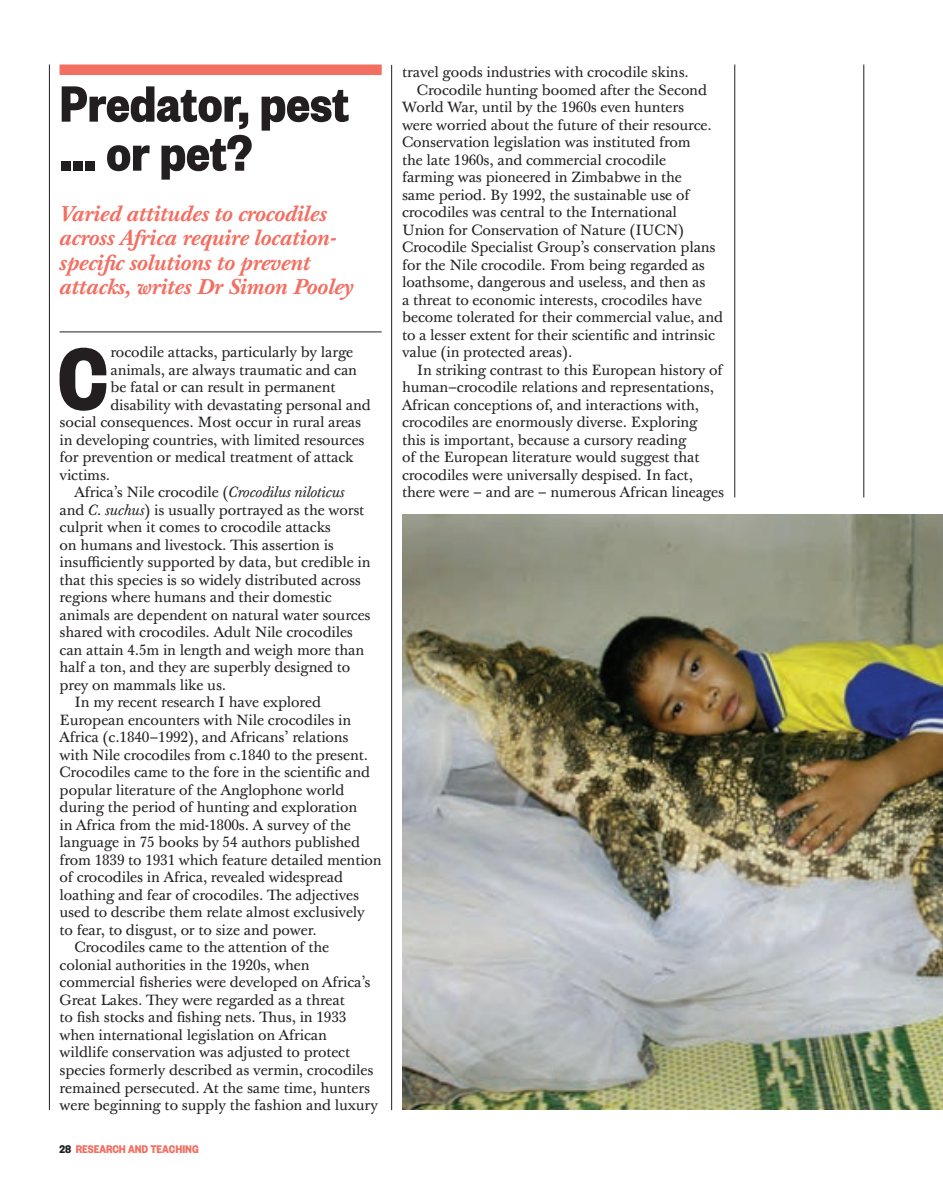
<style>
.page{position:relative;width:943px;height:1191px;background:#fff}
.page>*{position:absolute;margin:0;border:0;box-sizing:border-box;transform-origin:0 0}
.t1{font:700 96.6px "Founders Grotesk Cond";color:#231f20}
.t2{font:700 56px/49px "Founders Grotesk Cond";color:#231f20}
.t3{font:italic 700 21px/24.5px "Baskerville 10 Pro";letter-spacing:-.01em;color:#f26f62}
.t4{font:14.53px "Baskerville 10 Pro";letter-spacing:-.01em;color:#231f20}
.t5{font:700 12.25px "Founders Grotesk Cond";color:#f26f62}
.s1{font-style:italic}
.s2{color:#231f20}
</style>
<div class="page">
<hr style="left:49px;top:64px;width:1px;height:1046px;background:#231f20">
<img style="left:402px;top:515px;width:541px;height:594px">
<hr style="left:60px;top:331px;width:322px;height:1px;background:#231f20">
<div style="left:60px;top:64px;width:322px;height:11px;background:#f26f62"></div>
<hr style="left:391px;top:65px;width:1px;height:1045px;background:#231f20">
<hr style="left:734px;top:64px;width:1px;height:433px;background:#231f20">
<hr style="left:863px;top:64px;width:1px;height:433px;background:#231f20">
<h2 class="t2" style="left:60px;top:77px;width:291px">Predator, pest ... or pet?</h2>
<h3 class="t3" style="left:60px;top:202px;width:296px">Varied attitudes to crocodiles across Africa require location&shy;specific solutions to prevent attacks, writes Dr Simon Pooley</h3>
<h1 class="t1" style="left:57px;top:318px;width:53px">C</h1>
<p class="t4" style="left:110px;top:343px;width:244px">rocodile attacks, particularly by large</p>
<p class="t4" style="left:110px;top:360px;width:248px">animals, are always traumatic and can</p>
<p class="t4" style="left:110px;top:378px;width:227px">be fatal or can result in permanent</p>
<p class="t4" style="left:110px;top:395px;width:262px">disability with devastating personal and</p>
<p class="t4" style="left:60px;top:413px;width:303px">social consequences. Most occur in rural areas</p>
<p class="t4" style="left:60px;top:430px;width:306px">in developing countries, with limited resources</p>
<p class="t4" style="left:60px;top:448px;width:295px">for prevention or medical treatment of attack</p>
<p class="t4" style="left:60px;top:466px;width:52px">victims.</p>
<p class="t4" style="left:74px;top:483px;width:272px">Africa’s Nile crocodile (<span class="s1">Crocodilus niloticus</span></p>
<p class="t4" style="left:60px;top:501px;width:306px">and <span class="s1">C. suchus</span>) is usually portrayed as the worst</p>
<p class="t4" style="left:60px;top:518px;width:273px">culprit when it comes to crocodile attacks</p>
<p class="t4" style="left:60px;top:536px;width:276px">on humans and livestock. This assertion is</p>
<p class="t4" style="left:60px;top:553px;width:312px">insufficiently supported by data, but credible in</p>
<p class="t4" style="left:60px;top:571px;width:303px">that this species is so widely distributed across</p>
<p class="t4" style="left:60px;top:588px;width:274px">regions where humans and their domestic</p>
<p class="t4" style="left:60px;top:606px;width:312px">animals are dependent on natural water sources</p>
<p class="t4" style="left:60px;top:623px;width:295px">shared with crocodiles. Adult Nile crocodiles</p>
<p class="t4" style="left:60px;top:640px;width:306px">can attain 4.5m in length and weigh more than</p>
<p class="t4" style="left:60px;top:658px;width:292px">half a ton, and they are superbly designed to</p>
<p class="t4" style="left:60px;top:675px;width:168px">prey on mammals like us.</p>
<p class="t4" style="left:74px;top:693px;width:248px">In my recent research I have explored</p>
<p class="t4" style="left:60px;top:710px;width:293px">European encounters with Nile crocodiles in</p>
<p class="t4" style="left:60px;top:728px;width:291px">Africa (c.1840–1992), and Africans’ relations</p>
<p class="t4" style="left:60px;top:745px;width:310px">with Nile crocodiles from c.1840 to the present.</p>
<p class="t4" style="left:60px;top:763px;width:312px">Crocodiles came to the fore in the scientific and</p>
<p class="t4" style="left:60px;top:781px;width:286px">popular literature of the Anglophone world</p>
<p class="t4" style="left:60px;top:798px;width:299px">during the period of hunting and exploration</p>
<p class="t4" style="left:60px;top:816px;width:293px">in Africa from the mid-1800s. A survey of the</p>
<p class="t4" style="left:60px;top:833px;width:302px">language in 75 books by 54 authors published</p>
<p class="t4" style="left:60px;top:851px;width:324px">from 1839 to 1931 which feature detailed mention</p>
<p class="t4" style="left:60px;top:868px;width:285px">of crocodiles in Africa, revealed widespread</p>
<p class="t4" style="left:60px;top:886px;width:301px">loathing and fear of crocodiles. The adjectives</p>
<p class="t4" style="left:60px;top:903px;width:307px">used to describe them relate almost exclusively</p>
<p class="t4" style="left:60px;top:921px;width:259px">to fear, to disgust, or to size and power.</p>
<p class="t4" style="left:74px;top:938px;width:256px">Crocodiles came to the attention of the</p>
<p class="t4" style="left:60px;top:956px;width:251px">colonial authorities in the 1920s, when</p>
<p class="t4" style="left:60px;top:973px;width:312px">commercial fisheries were developed on Africa’s</p>
<p class="t4" style="left:60px;top:991px;width:287px">Great Lakes. They were regarded as a threat</p>
<p class="t4" style="left:60px;top:1008px;width:288px">to fish stocks and fishing nets. Thus, in 1933</p>
<p class="t4" style="left:60px;top:1026px;width:269px">when international legislation on African</p>
<p class="t4" style="left:60px;top:1043px;width:292px">wildlife conservation was adjusted to protect</p>
<p class="t4" style="left:60px;top:1061px;width:315px">species formerly described as vermin, crocodiles</p>
<p class="t4" style="left:60px;top:1078px;width:312px">remained persecuted. At the same time, hunters</p>
<p class="t4" style="left:60px;top:1096px;width:320px">were beginning to supply the fashion and luxury</p>
<p class="t5" style="left:60px;top:1141px;width:141px"><span class="s2">28</span> RESEARCH AND TEACHING</p>
<p class="t4" style="left:402px;top:63px;width:288px">travel goods industries with crocodile skins.</p>
<p class="t4" style="left:417px;top:80px;width:291px">Crocodile hunting boomed after the Second</p>
<p class="t4" style="left:402px;top:98px;width:284px">World War, until by the 1960s even hunters</p>
<p class="t4" style="left:402px;top:115px;width:311px">were worried about the future of their resource.</p>
<p class="t4" style="left:402px;top:133px;width:290px">Conservation legislation was instituted from</p>
<p class="t4" style="left:402px;top:150px;width:266px">the late 1960s, and commercial crocodile</p>
<p class="t4" style="left:402px;top:168px;width:281px">farming was pioneered in Zimbabwe in the</p>
<p class="t4" style="left:402px;top:186px;width:289px">same period. By 1992, the sustainable use of</p>
<p class="t4" style="left:402px;top:203px;width:276px">crocodiles was central to the International</p>
<p class="t4" style="left:402px;top:221px;width:284px">Union for Conservation of Nature (IUCN)</p>
<p class="t4" style="left:402px;top:238px;width:315px">Crocodile Specialist Group’s conservation plans</p>
<p class="t4" style="left:402px;top:256px;width:304px">for the Nile crocodile. From being regarded as</p>
<p class="t4" style="left:402px;top:273px;width:305px">loathsome, dangerous and useless, and then as</p>
<p class="t4" style="left:402px;top:291px;width:301px">a threat to economic interests, crocodiles have</p>
<p class="t4" style="left:402px;top:308px;width:322px">become tolerated for their commercial value, and</p>
<p class="t4" style="left:402px;top:326px;width:314px">to a lesser extent for their scientific and intrinsic</p>
<p class="t4" style="left:402px;top:343px;width:172px">value (in protected areas).</p>
<p class="t4" style="left:417px;top:361px;width:307px">In striking contrast to this European history of</p>
<p class="t4" style="left:402px;top:378px;width:313px">human–crocodile relations and representations,</p>
<p class="t4" style="left:402px;top:396px;width:298px">African conceptions of, and interactions with,</p>
<p class="t4" style="left:402px;top:413px;width:297px">crocodiles are enormously diverse. Exploring</p>
<p class="t4" style="left:402px;top:431px;width:286px">this is important, because a cursory reading</p>
<p class="t4" style="left:402px;top:448px;width:299px">of the European literature would suggest that</p>
<p class="t4" style="left:402px;top:466px;width:292px">crocodiles were universally despised. In fact,</p>
<p class="t4" style="left:402px;top:483px;width:323px">there were – and are – numerous African lineages</p>
</div>
